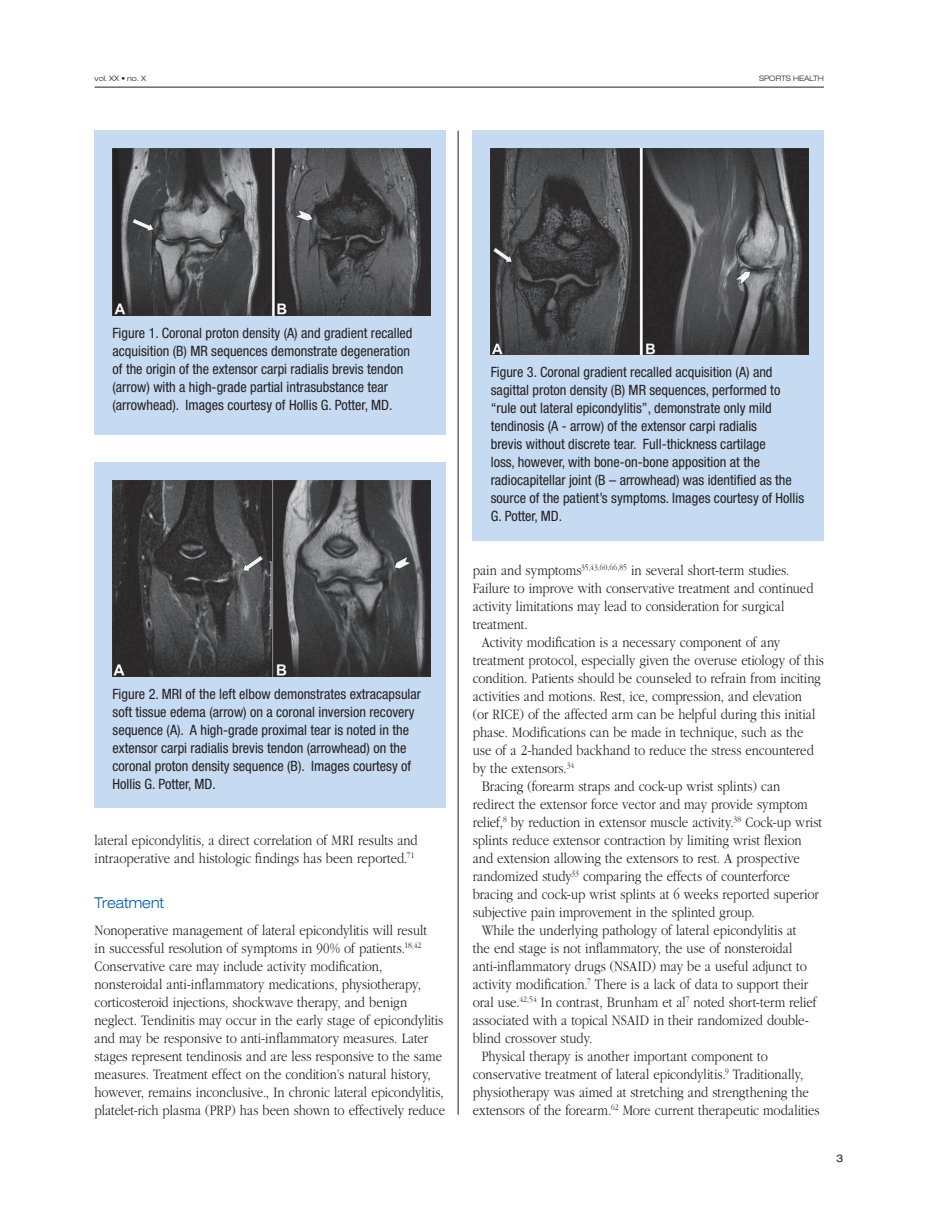
<style>
.page{position:relative;width:932px;height:1229px;background:#fff}
.page>*{position:absolute;margin:0;border:0;box-sizing:border-box;transform-origin:0 0}
.t1{font:300 15px/18px "Garamond";color:#231f20;scale:.85 1}
.t2{font:300 expanded 15px "Helvetica Neue";color:#0156a8;scale:.9 1}
.t3{font:condensed 14.25px/18px "Helvetica Neue";color:#231f20}
.t4{font:expanded 10.5px "Helvetica Neue";color:#231f20}
.t5{font:300 expanded 7.5px "Helvetica Neue";color:#231f20}
</style>
<div class="page">
<hr style="left:94px;top:87px;width:730px;height:1px;background:#231f20">
<hr style="left:458px;top:131px;width:1px;height:983px;background:#231f20">
<div style="left:94px;top:131px;width:352px;height:304px;background:#c6dbf1"></div>
<img style="left:112px;top:149px;width:319px;height:166px">
<div style="left:94px;top:462px;width:352px;height:346px;background:#c6dbf1"></div>
<img style="left:112px;top:480px;width:319px;height:196px">
<div style="left:472px;top:130px;width:352px;height:411px;background:#c6dbf1"></div>
<img style="left:490px;top:148px;width:319px;height:206px">
<p class="t5" style="left:94px;top:74px;width:53px">vol. XX • no. X</p>
<p class="t5" style="left:759px;top:74px;width:66px">SPORTS HEALTH</p>
<p class="t3" style="left:112px;top:324px;width:301px">Figure 1. Coronal proton density (A) and gradient recalled acquisition (B) MR sequences demonstrate degeneration of the origin of the extensor carpi radialis brevis tendon (arrow) with a high-grade partial intrasubstance tear (arrowhead). Images courtesy of Hollis G. Potter, MD.</p>
<p class="t3" style="left:112px;top:685px;width:310px">Figure 2. MRI of the left elbow demonstrates extracapsular soft tissue edema (arrow) on a coronal inversion recovery sequence (A). A high-grade proximal tear is noted in the extensor carpi radialis brevis tendon (arrowhead) on the coronal proton density sequence (B). Images courtesy of Hollis G. Potter, MD.</p>
<p class="t1" style="left:94px;top:831px;width:382px">lateral epicondylitis, a direct correlation of MRI results and intraoperative and histologic findings has been reported.<sup>71</sup></p>
<p class="t2" style="left:94px;top:893px;width:79px">Treatment</p>
<p class="t1" style="left:94px;top:921px;width:414px">Nonoperative management of lateral epicondylitis will result<br>in successful resolution of symptoms in 90% of patients.<sup>18,42<br></sup>Conservative care may include activity modification, nonsteroidal anti-inflammatory medications, physiotherapy, corticosteroid injections, shockwave therapy, and benign neglect. Tendinitis may occur in the early stage of epicondylitis and may be responsive to anti-inflammatory measures. Later stages represent tendinosis and are less responsive to the same measures. Treatment effect on the condition’s natural history, however, remains inconclusive., In chronic lateral epicondylitis, platelet-rich plasma (PRP) has been shown to effectively reduce</p>
<p class="t3" style="left:490px;top:362px;width:315px">Figure 3. Coronal gradient recalled acquisition (A) and sagittal proton density (B) MR sequences, performed to “rule out lateral epicondylitis”, demonstrate only mild tendinosis (A - arrow) of the extensor carpi radialis<br>brevis without discrete tear. Full-thickness cartilage<br>loss, however, with bone-on-bone apposition at the radiocapitellar joint (B – arrowhead) was identified as the source of the patient’s symptoms. Images courtesy of Hollis G. Potter, MD.</p>
<p class="t1" style="left:472px;top:561px;width:374px">pain and symptoms<sup>35,43,60,66,85</sup> in several short-term studies.</p>
<p class="t1" style="left:472px;top:579px;width:402px">Failure to improve with conservative treatment and continued</p>
<p class="t1" style="left:472px;top:597px;width:368px">activity limitations may lead to consideration for surgical</p>
<p class="t1" style="left:472px;top:615px;width:66px">treatment.</p>
<p class="t1" style="left:481px;top:633px;width:353px">Activity modification is a necessary component of any</p>
<p class="t1" style="left:472px;top:651px;width:414px">treatment protocol, especially given the overuse etiology of this</p>
<p class="t1" style="left:472px;top:669px;width:411px">condition. Patients should be counseled to refrain from inciting</p>
<p class="t1" style="left:472px;top:687px;width:389px">activities and motions. Rest, ice, compression, and elevation</p>
<p class="t1" style="left:472px;top:705px;width:404px">(or RICE) of the affected arm can be helpful during this initial</p>
<p class="t1" style="left:472px;top:723px;width:390px">phase. Modifications can be made in technique, such as the</p>
<p class="t1" style="left:472px;top:741px;width:403px">use of a 2-handed backhand to reduce the stress encountered</p>
<p class="t1" style="left:472px;top:759px;width:121px">by the extensors.<sup>34</sup></p>
<p class="t1" style="left:482px;top:777px;width:353px">Bracing (forearm straps and cock-up wrist splints) can</p>
<p class="t1" style="left:472px;top:795px;width:395px">redirect the extensor force vector and may provide symptom</p>
<p class="t1" style="left:472px;top:813px;width:412px">relief,<sup>8</sup> by reduction in extensor muscle activity.<sup>38</sup> Cock-up wrist</p>
<p class="t1" style="left:472px;top:831px;width:388px">splints reduce extensor contraction by limiting wrist flexion</p>
<p class="t1" style="left:472px;top:849px;width:386px">and extension allowing the extensors to rest. A prospective</p>
<p class="t1" style="left:472px;top:867px;width:374px">randomized study<sup>33</sup> comparing the effects of counterforce</p>
<p class="t1" style="left:472px;top:885px;width:408px">bracing and cock-up wrist splints at 6 weeks reported superior</p>
<p class="t1" style="left:472px;top:903px;width:333px">subjective pain improvement in the splinted group.</p>
<p class="t1" style="left:481px;top:921px;width:372px">While the underlying pathology of lateral epicondylitis at</p>
<p class="t1" style="left:472px;top:939px;width:377px">the end stage is not inflammatory, the use of nonsteroidal</p>
<p class="t1" style="left:472px;top:957px;width:394px">anti-inflammatory drugs (NSAID) may be a useful adjunct to</p>
<p class="t1" style="left:472px;top:975px;width:396px">activity modification.<sup>7</sup> There is a lack of data to support their</p>
<p class="t1" style="left:473px;top:993px;width:406px">oral use.<sup>42,54</sup> In contrast, Brunham et al<sup>7</sup> noted short-term relief</p>
<p class="t1" style="left:472px;top:1011px;width:397px">associated with a topical NSAID in their randomized double-</p>
<p class="t1" style="left:472px;top:1029px;width:142px">blind crossover study.</p>
<p class="t1" style="left:482px;top:1047px;width:338px">Physical therapy is another important component to</p>
<p class="t1" style="left:472px;top:1065px;width:390px">conservative treatment of lateral epicondylitis.<sup>9</sup> Traditionally,</p>
<p class="t1" style="left:472px;top:1083px;width:397px">physiotherapy was aimed at stretching and strengthening the</p>
<p class="t1" style="left:472px;top:1101px;width:409px">extensors of the forearm.<sup>62</sup> More current therapeutic modalities</p>
<p class="t4" style="left:836px;top:1151px;width:9px">3</p>
</div>
